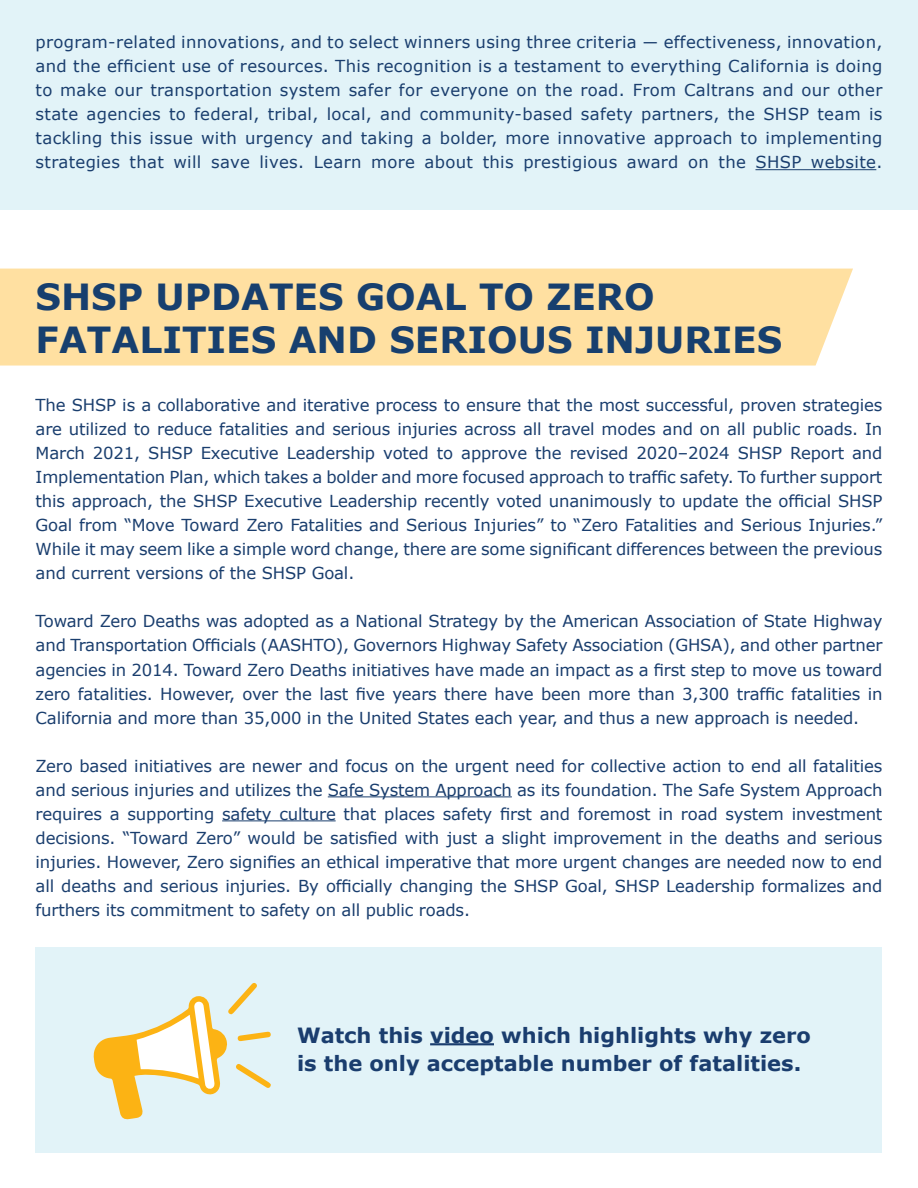
<style>
.page{position:relative;width:918px;height:1188px;background:#fff}
.page>*{position:absolute;margin:0;border:0;box-sizing:border-box;transform-origin:0 0}
.t1{font:700 36px/43.2px "Verdana";color:#173f6e}
.t2{font:700 21px/28.5px "Verdana";color:#1a3d6e}
.t3{font:16.5px/24px "Verdana";letter-spacing:-.01em;color:#1a3e6e;text-align:justify}
.t4{font:16.5px "Verdana";letter-spacing:.02em;color:#1a3e6e}
</style>
<div class="page">
<div style="left:0;top:0;width:918px;height:210px;background:#e2f3f8"></div>
<div style="left:36px;top:947px;width:846px;height:205px;background:#e2f3f8"></div>
<hr style="left:756px;top:169px;width:120px;height:1px;background:#1a3e6e">
<hr style="left:328px;top:796px;width:184px;height:1px;background:#1a3e6e">
<hr style="left:222px;top:820px;width:114px;height:1px;background:#1a3e6e">
<hr style="left:430px;top:1043px;width:64px;height:2px;background:#1a3d6e">
<div style="left:0;top:269px;width:853px;height:97px;background:#ffe0a1"></div>
<svg style="left:93px;top:983px;width:178px;height:137px"></svg>
<p class="t3" style="left:36px;top:30px;width:848px">program-related innovations, and to select winners using three criteria ― effectiveness, innovation, and the efficient use of resources. This recognition is a testament to everything California is doing to make our transportation system safer for everyone on the road. From Caltrans and our other state agencies to federal, tribal, local, and community-based safety partners, the SHSP team is tackling this issue with urgency and taking a bolder, more innovative approach to implementing strategies that will save lives. Learn more about this prestigious award on the</p>
<p class="t4" style="left:756px;top:151px;width:128px">SHSP website.</p>
<h2 class="t1" style="left:36px;top:275px;width:748px">SHSP UPDATES GOAL TO ZERO<br>FATALITIES AND SERIOUS INJURIES</h2>
<p class="t3" style="left:36px;top:393px;width:848px">The SHSP is a collaborative and iterative process to ensure that the most successful, proven strategies are utilized to reduce fatalities and serious injuries across all travel modes and on all public roads. In March 2021, SHSP Executive Leadership voted to approve the revised 2020–2024 SHSP Report and Implementation Plan, which takes a bolder and more focused approach to traffic safety. To further support this approach, the SHSP Executive Leadership recently voted unanimously to update the official SHSP Goal from “Move Toward Zero Fatalities and Serious Injuries” to “Zero Fatalities and Serious Injuries.” While it may seem like a simple word change, there are some significant differences between the previous and current versions of the SHSP Goal.</p>
<p class="t3" style="left:36px;top:609px;width:848px">Toward Zero Deaths was adopted as a National Strategy by the American Association of State Highway and Transportation Officials (AASHTO), Governors Highway Safety Association (GHSA), and other partner agencies in 2014. Toward Zero Deaths initiatives have made an impact as a first step to move us toward zero fatalities. However, over the last five years there have been more than 3,300 traffic fatalities in California and more than 35,000 in the United States each year, and thus a new approach is needed.</p>
<p class="t3" style="left:36px;top:753px;width:848px">Zero based initiatives are newer and focus on the urgent need for collective action to end all fatalities and serious injuries and utilizes the Safe System Approach as its foundation. The Safe System Approach requires a supporting safety culture that places safety first and foremost in road system investment decisions. “Toward Zero” would be satisfied with just a slight improvement in the deaths and serious injuries. However, Zero signifies an ethical imperative that more urgent changes are needed now to end all deaths and serious injuries. By officially changing the SHSP Goal, SHSP Leadership formalizes and furthers its commitment to safety on all public roads.</p>
<h3 class="t2" style="left:297px;top:1021px;width:516px">Watch this video which highlights why zero is the only acceptable number of fatalities.</h3>
</div>
